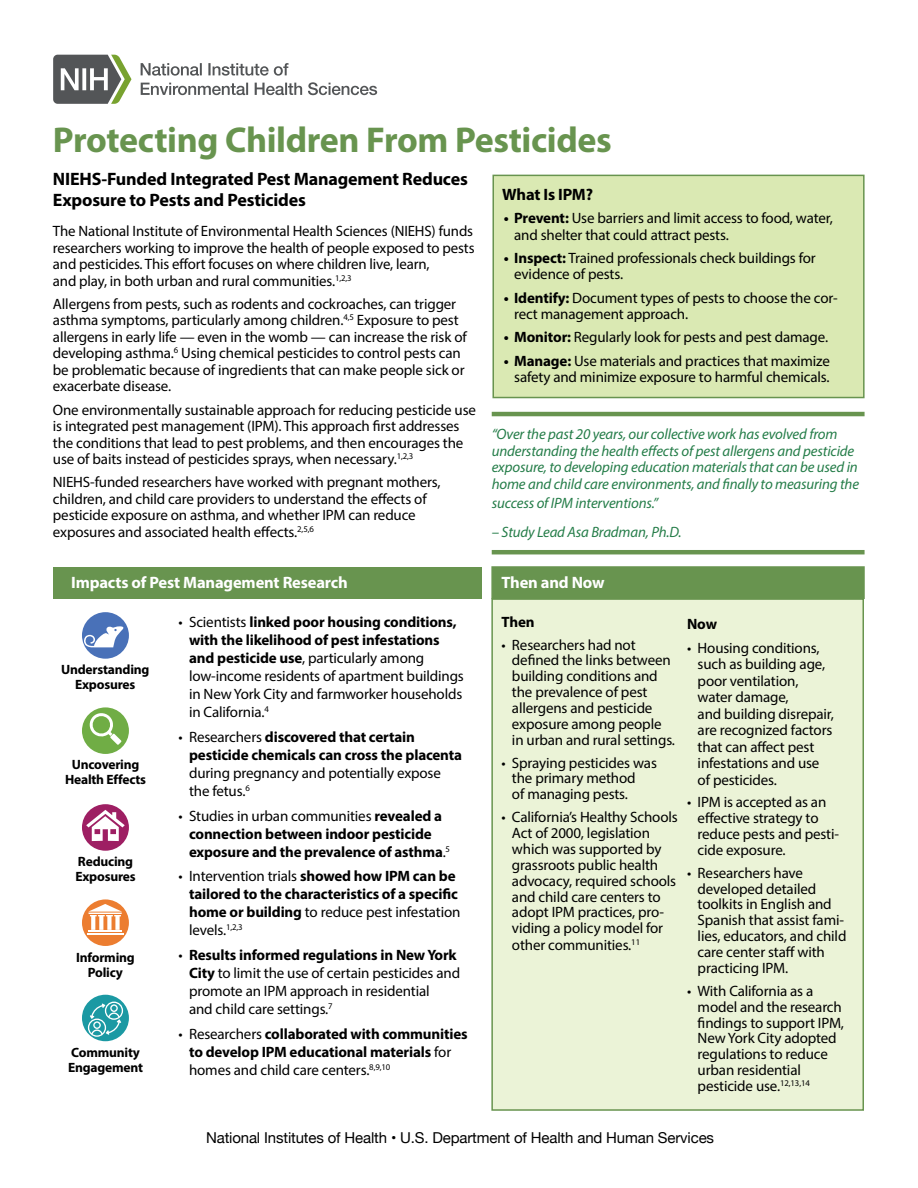
<style>
.page{position:relative;width:918px;height:1188px;background:#fff}
.page>*{position:absolute;margin:0;border:0;box-sizing:border-box;transform-origin:0 0}
.t1{font:700 36px "Myriad Pro";letter-spacing:-.01em;color:#68944f}
.t2{font:700 18px/21px "Myriad Pro";letter-spacing:-.01em;color:#000}
.Paragraph_Style_1{font:700 16.5px "Myriad Pro";letter-spacing:-.01em;color:#fff}
.Paragraph_Style_1-2{font:700 16.5px "Myriad Pro";letter-spacing:-.015em;color:#000}
.Paragraph_Style_1-3{font:15px/15.9px "Myriad Pro";letter-spacing:-.01em;color:#000}
.Paragraph_Style_1-4{font:700 15px/18px "Myriad Pro";letter-spacing:-.01em;color:#000}
.Paragraph_Style_1-5{font:italic 15px/16.5px "Myriad Pro";letter-spacing:-.01em;color:#257d49}
.t3{font:15px "Helvetica Neue";letter-spacing:-.01em;color:#000}
.t4{font:700 13.5px/15px "Myriad Pro";letter-spacing:-.015em;color:#000;text-align:center}
.s1{font-weight:700}
.s2{font-weight:400}
</style>
<div class="page">
<svg style="left:53px;top:55px;width:78px;height:49px"></svg>
<svg style="left:141px;top:82px;width:236px;height:13px"></svg>
<svg style="left:141px;top:63px;width:148px;height:13px"></svg>
<div style="left:82px;top:612px;width:47px;height:47px;background:#4971b8;border-radius:50%"></div>
<div style="left:82px;top:707px;width:47px;height:47px;background:#70ad45;border-radius:50%"></div>
<div style="left:82px;top:804px;width:47px;height:47px;background:#9e1f63;border-radius:50%"></div>
<div style="left:82px;top:899px;width:47px;height:47px;background:#ec7d30;border-radius:50%"></div>
<div style="left:82px;top:995px;width:47px;height:46px;background:#1b99a3;border-radius:50%"></div>
<svg style="left:84px;top:626px;width:40px;height:21px"></svg>
<svg style="left:88px;top:904px;width:34px;height:26px"></svg>
<hr style="left:88px;top:931px;width:34px;height:1px;background:#fff">
<hr style="left:87px;top:933px;width:36px;height:2px;background:#fff">
<svg style="left:89px;top:712px;width:32px;height:33px"></svg>
<svg style="left:86px;top:810px;width:39px;height:31px"></svg>
<svg style="left:88px;top:1002px;width:35px;height:35px"></svg>
<hr style="left:492px;top:412px;width:373px;height:4px;background:#68944f">
<hr style="left:492px;top:550px;width:373px;height:4px;background:#68944f">
<div style="left:492px;top:175px;width:373px;height:223px;background:#dae9b3;border:2px solid #68944f"></div>
<div style="left:491px;top:598px;width:373px;height:513px;background:#ebf3d7;border:2px solid #68944f"></div>
<div style="left:491px;top:566px;width:374px;height:33px;background:#68944f;border:2px solid #68944f"></div>
<div style="left:53px;top:567px;width:429px;height:31px;background:#68944f"></div>
<p class="t1" style="left:53px;top:117px;width:560px">Protecting Children From Pesticides</p>
<p class="t2" style="left:53px;top:168px;width:416px">NIEHS-Funded Integrated Pest Management Reduces<br>Exposure to Pests and Pesticides</p>
<p class="Paragraph_Style_1-3" style="left:53px;top:223px;width:423px;line-height:16.5px">The National Institute of Environmental Health Sciences (NIEHS) funds researchers working to improve the health of people exposed to pests and pesticides. This effort focuses on where children live, learn,<br>and play, in both urban and rural communities.<sup>1,2,3</sup></p>
<p class="Paragraph_Style_1-3" style="left:53px;top:295px;width:415px;line-height:16.5px">Allergens from pests, such as rodents and cockroaches, can trigger asthma symptoms, particularly among children.<sup>4,5</sup> Exposure to pest allergens in early life — even in the womb — can increase the risk of developing asthma.<sup>6</sup> Using chemical pesticides to control pests can be problematic because of ingredients that can make people sick or exacerbate disease.</p>
<p class="Paragraph_Style_1-3" style="left:53px;top:401px;width:425px;line-height:16.5px">One environmentally sustainable approach for reducing pesticide use is integrated pest management (IPM). This approach first addresses the conditions that lead to pest problems, and then encourages the use of baits instead of pesticides sprays, when necessary.<sup>1,2,3</sup></p>
<p class="Paragraph_Style_1-3" style="left:53px;top:474px;width:389px;line-height:16.5px">NIEHS-funded researchers have worked with pregnant mothers, children, and child care providers to understand the effects of pesticide exposure on asthma, and whether IPM can reduce exposures and associated health effects.<sup>2,5,6</sup></p>
<p class="Paragraph_Style_1-2" style="left:502px;top:184px;width:92px">What Is IPM?</p>
<p class="Paragraph_Style_1-3" style="left:514px;top:210px;width:320px;line-height:16.5px;text-indent:-10px"><span class="s1">• Prevent:</span> Use barriers and limit access to food, water, and shelter that could attract pests.</p>
<p class="Paragraph_Style_1-3" style="left:514px;top:249px;width:303px;line-height:16.5px;text-indent:-10px"><span class="s1">• Inspect:</span> Trained professionals check buildings for evidence of pests.</p>
<p class="Paragraph_Style_1-3" style="left:514px;top:289px;width:325px;line-height:16.5px;text-indent:-10px"><span class="s1">• Identify:</span> Document types of pests to choose the cor&shy;rect management approach.</p>
<p class="Paragraph_Style_1-3" style="left:504px;top:329px;width:326px"><span class="s1">• Monitor:</span> Regularly look for pests and pest damage.</p>
<p class="Paragraph_Style_1-3" style="left:504px;top:352px;width:328px;line-height:16.5px;text-align:right"><span class="s1">• Manage:</span> Use materials and practices that maximize safety and minimize exposure to harmful chemicals.</p>
<p class="Paragraph_Style_1-5" style="left:492px;top:426px;width:369px">“Over the past 20 years, our collective work has evolved from understanding the health effects of pest allergens and pesticide exposure, to developing education materials that can be used in home and child care environments, and finally to measuring the</p>
<p class="Paragraph_Style_1-5" style="left:492px;top:495px;width:168px">success of IPM interventions.”</p>
<p class="Paragraph_Style_1-5" style="left:492px;top:524px;width:191px">– Study Lead Asa Bradman, Ph.D.</p>
<p class="Paragraph_Style_1" style="left:71px;top:572px;width:278px">Impacts of Pest Management Research</p>
<p class="Paragraph_Style_1-3" style="left:189px;top:613px;width:276px;line-height:18px;text-indent:-10px">• Scientists <span class="s1">linked poor housing conditions, with the likelihood of pest infestations and pesticide use</span>, particularly among low-income residents of apartment buildings in New York City and farmworker households in California.<sup>4</sup></p>
<p class="Paragraph_Style_1-4" style="left:189px;top:727px;width:275px;text-indent:-10px"><span class="s2">• Researchers</span> discovered that certain pesticide chemicals can cross the placenta <span class="s2">during pregnancy and potentially expose the fetus.</span><sup>6</sup></p>
<p class="Paragraph_Style_1-4" style="left:189px;top:806px;width:263px;text-indent:-10px"><span class="s2">• Studies in urban communities</span> revealed a connection between indoor pesticide exposure and the prevalence of asthma<span class="s2">.</span><sup>5</sup></p>
<p class="Paragraph_Style_1-4" style="left:189px;top:867px;width:273px;text-indent:-10px"><span class="s2">• Intervention trials</span> showed how IPM can be tailored to the characteristics of a specific home or building <span class="s2">to reduce pest infestation levels.</span><sup>1,2,3</sup></p>
<p class="Paragraph_Style_1-3" style="left:189px;top:946px;width:273px;line-height:18px;text-indent:-10px">• <span class="s1">Results informed regulations in New York City</span> to limit the use of certain pesticides and promote an IPM approach in residential<br>and child care settings.<sup>7</sup></p>
<p class="Paragraph_Style_1-4" style="left:189px;top:1024px;width:280px;text-indent:-10px"><span class="s2">• Researchers</span> collaborated with communities to develop IPM educational materials <span class="s2">for homes and child care centers.</span><sup>8,9,10</sup></p>
<p class="t4" style="left:61px;top:662px;width:90px">Understanding<br>Exposures</p>
<p class="t4" style="left:65px;top:757px;width:83px">Uncovering<br>Health Ef fects</p>
<p class="t4" style="left:75px;top:854px;width:62px;text-align:left">Reducing<br>Exposures</p>
<p class="t4" style="left:76px;top:949px;width:60px">Informing<br>Policy</p>
<p class="t4" style="left:68px;top:1044px;width:76px;text-align:left">Community<br>Engagement</p>
<p class="Paragraph_Style_1" style="left:501px;top:572px;width:105px">Then and Now</p>
<p class="Paragraph_Style_1-4" style="left:501px;top:612px;width:35px">Then</p>
<p class="Paragraph_Style_1-3" style="left:512px;top:636px;width:165px;text-indent:-10px">• Researchers had not defined the links between building conditions and the prevalence of pest allergens and pesticide exposure among people in urban and rural settings.</p>
<p class="Paragraph_Style_1-3" style="left:512px;top:754px;width:146px;text-indent:-10px">• Spraying pesticides was the primary method<br>of managing pests.</p>
<p class="Paragraph_Style_1-3" style="left:512px;top:809px;width:167px;text-indent:-10px">• California’s Healthy Schools<br>Act of 2000, legislation which was supported by grassroots public health advocacy, required schools and child care centers to adopt IPM practices, pro&shy;viding a policy model for other communities.<sup>11</sup></p>
<p class="Paragraph_Style_1-4" style="left:687px;top:615px;width:31px">Now</p>
<p class="Paragraph_Style_1-3" style="left:698px;top:639px;width:138px;line-height:16.5px;text-indent:-10px">• Housing conditions, such as building age, poor ventilation, water damage,<br>and building disrepair, are recognized factors that can affect pest infestations and use of pesticides.</p>
<p class="Paragraph_Style_1-3" style="left:698px;top:794px;width:143px;text-indent:-10px">• IPM is accepted as an effective strategy to reduce pests and pesti&shy;cide exposure.</p>
<p class="Paragraph_Style_1-3" style="left:698px;top:864px;width:150px;text-indent:-10px">• Researchers have developed detailed toolkits in English and<br>Spanish that assist fami&shy;lies, educators, and child care center staff with practicing IPM.</p>
<p class="Paragraph_Style_1-3" style="left:698px;top:983px;width:148px;text-indent:-10px">• With California as a model and the research findings to support IPM,<br>New York City adopted regulations to reduce urban residential pesticide use.<sup>12,13,14</sup></p>
<p class="t3" style="left:206px;top:1127px;width:509px">National Institutes of Health • U.S. Department of Health and Human Services</p>
</div>
